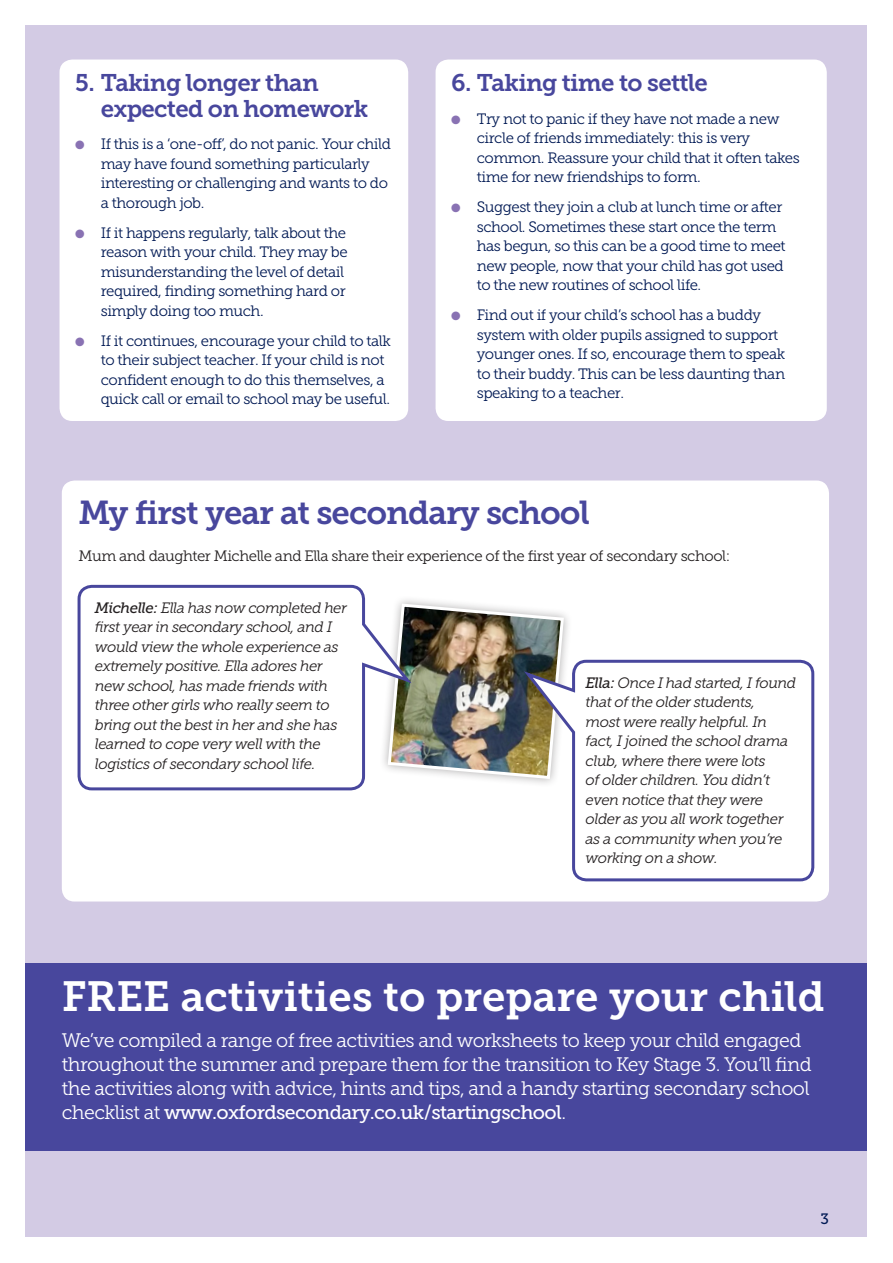
<style>
.page{position:relative;width:893px;height:1263px;background:#fff}
.page>*{position:absolute;margin:0;border:0;box-sizing:border-box;transform-origin:0 0}
.t1{font:42px "Museo Slab 700";color:#fff}
.t2{font:33px "Museo Slab 700";letter-spacing:-.03em;color:#48479d}
.t3{font:24px/25.5px "Museo Slab 700";letter-spacing:-.03em;color:#48479d}
.t4{font:19.5px/24px "Museo Slab 300";letter-spacing:-.03em;color:#fff}
.t5{font:19.5px "Museo Slab 500";letter-spacing:-.03em;color:#fff}
.t6{font:15px/19.5px "Museo Slab 300";letter-spacing:-.03em;color:#001954}
.t7{font:italic 15px/19.5px "Museo Slab 300";letter-spacing:-.03em;color:#231f20}
.t8{font:15px "Museo Slab 300";letter-spacing:-.03em;color:#231f20}
.t9{font:15px "Museo Slab 500";color:#001954}
.s1{color:#8972b3}
.s2{font-family:"Museo Slab 500"}
.s3{font-family:"Museo Slab 300"}
</style>
<div class="page">
<div style="left:26px;top:26px;width:841px;height:1211px;background:#d3cbe4"></div>
<div style="left:60px;top:60px;width:348px;height:361px;background:#fff;border-radius:13px"></div>
<div style="left:436px;top:60px;width:391px;height:361px;background:#fff;border-radius:13px"></div>
<div style="left:26px;top:963px;width:841px;height:187px;background:#48479d"></div>
<div style="left:62px;top:480px;width:767px;height:421px;background:#fff;border-radius:13px"></div>
<img style="left:416px;top:602px;width:149px;height:179px">
<svg style="left:77px;top:584px;width:339px;height:207px"></svg>
<svg style="left:520px;top:658px;width:295px;height:224px"></svg>
<h3 class="t3" style="left:101px;top:70px;width:269px;text-indent:-26px">5. Taking longer than expected on homework</h3>
<p class="t6" style="left:101px;top:134px;width:292px;text-indent:-26px"><span class="s1">●</span> If this is a ‘one-off’, do not panic. Your child may have found something particularly interesting or challenging and wants to do a thorough job.</p>
<p class="t6" style="left:101px;top:223px;width:248px;text-indent:-26px"><span class="s1">●</span> If it happens regularly, talk about the reason with your child. They may be misunderstanding the level of detail required, finding something hard or simply doing too much.</p>
<p class="t6" style="left:101px;top:331px;width:292px;text-indent:-26px"><span class="s1">●</span> If it continues, encourage your child to talk to their subject teacher. If your child is not confident enough to do this themselves, a quick call or email to school may be useful.</p>
<h3 class="t3" style="left:451px;top:70px;width:258px">6. Taking time to settle</h3>
<p class="t6" style="left:477px;top:109px;width:324px;text-indent:-26px"><span class="s1">●</span> Try not to panic if they have not made a new circle of friends immediately: this is very common. Reassure your child that it often takes time for new friendships to form.</p>
<p class="t6" style="left:477px;top:197px;width:310px;text-indent:-26px"><span class="s1">●</span> Suggest they join a club at lunch time or after school. Sometimes these start once the term has begun, so this can be a good time to meet new people, now that your child has got used to the new routines of school life.</p>
<p class="t6" style="left:477px;top:306px;width:310px;text-indent:-26px"><span class="s1">●</span> Find out if your child’s school has a buddy system with older pupils assigned to support younger ones. If so, encourage them to speak to their buddy. This can be less daunting than speaking to a teacher.</p>
<h2 class="t2" style="left:79px;top:494px;width:513px">My first year at secondary school</h2>
<p class="t8" style="left:79px;top:547px;width:653px">Mum and daughter Michelle and Ella share their experience of the first year of secondary school:</p>
<p class="t7" style="left:95px;top:598px;width:254px"><span class="s2">Michelle:</span> Ella has now completed her first year in secondary school, and I would view the whole experience as extremely positive. Ella adores her new school, has made friends with three other girls who really seem to bring out the best in her and she has learned to cope very well with the logistics of secondary school life.</p>
<p class="t7" style="left:586px;top:673px;width:212px"><span class="s2">Ella:</span> Once I had started, I found that of the older students,<br>most were really helpful. In fact, I joined the school drama club, where there were lots<br>of older children. You didn’t even notice that they were older as you all work together as a community when you’re working on a show.</p>
<h1 class="t1" style="left:62px;top:972px;width:764px">FREE activities to prepare your child</h1>
<p class="t4" style="left:62px;top:1029px;width:751px">We’ve compiled a range of free activities and worksheets to keep your child engaged throughout the summer and prepare them for the transition to Key Stage 3. You’ll find the activities along with advice, hints and tips, and a handy starting secondary school</p>
<h3 class="t5" style="left:62px;top:1102px;width:506px"><span class="s3">checklist at</span> www.oxfordsecondary.co.uk/startingschool<span class="s3">.</span></h3>
<p class="t9" style="left:820px;top:1211px;width:10px">3</p>
</div>
